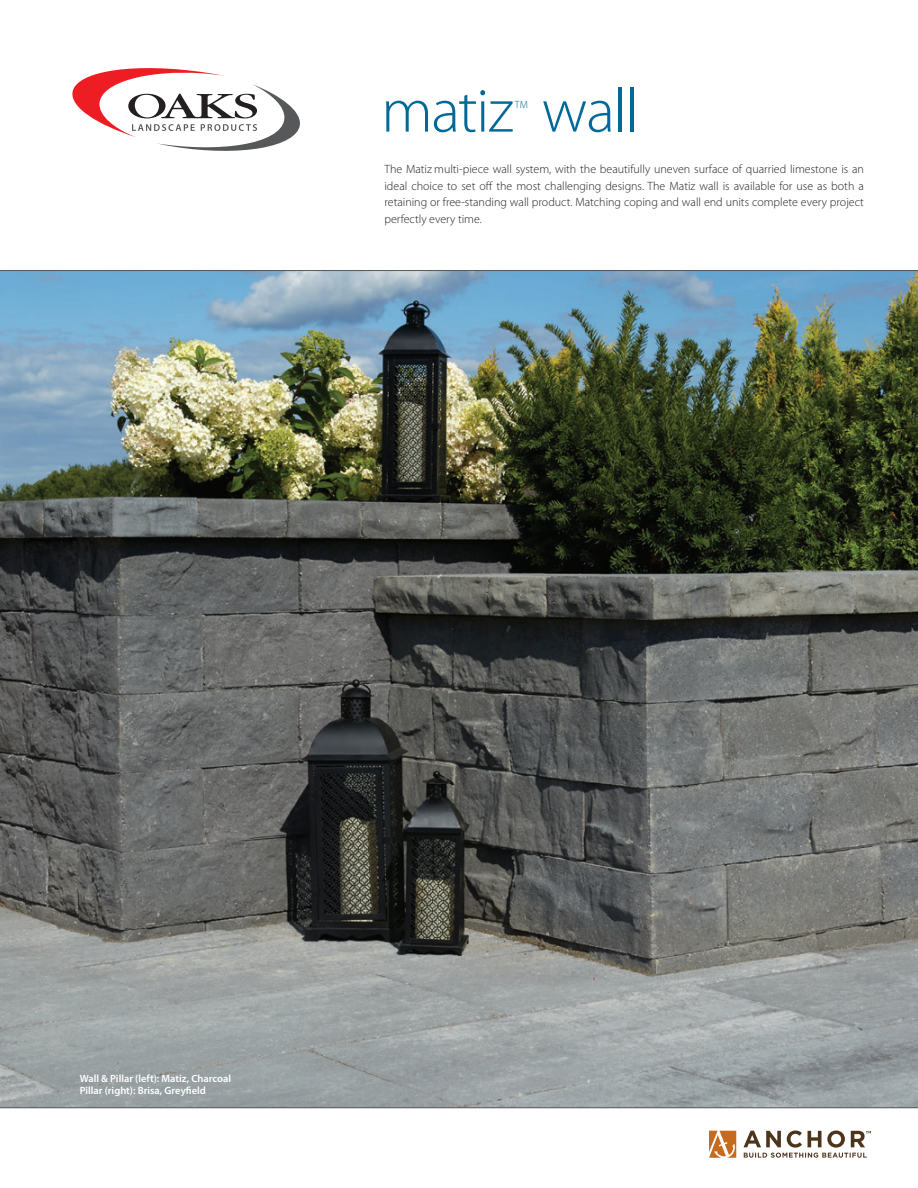
<style>
.page{position:relative;width:918px;height:1188px;background:#fff}
.page>*{position:absolute;margin:0;border:0;box-sizing:border-box;transform-origin:0 0}
.t1{font:300 63px "Myriad Pro";letter-spacing:-.025em;color:#006998}
.t2{font:300 12px/16.5px "Myriad Pro";color:#231f20;text-align:justify}
.t3{font:600 10.5px/12px "Myriad Pro";color:#fff}
.t4{font:300 10.5px "Myriad Pro";color:#006998}
</style>
<div class="page">
<img style="left:0;top:270px;width:918px;height:838px">
<svg style="left:709px;top:1131px;width:27px;height:27px"></svg>
<svg style="left:744px;top:1131px;width:127px;height:27px"></svg>
<svg style="left:72px;top:68px;width:228px;height:83px"></svg>
<p class="t1" style="left:381px;top:76px;width:259px">matiz wall</p>
<p class="t4" style="left:515px;top:98px;width:15px">TM</p>
<p class="t2" style="left:384px;top:161px;width:481px">The Matiz multi-piece wall system, with the beautifully uneven surface of quarried limestone is an ideal choice to set off the most challenging designs. The Matiz wall is available for use as both a retaining or free-standing wall product. Matching coping and wall end units complete every project perfectly every time.</p>
<p class="t3" style="left:80px;top:1073px;width:153px">Wall &amp; Pillar (left): Matiz, Charcoal<br>Pillar (right): Brisa, Greyfield</p>
</div>
